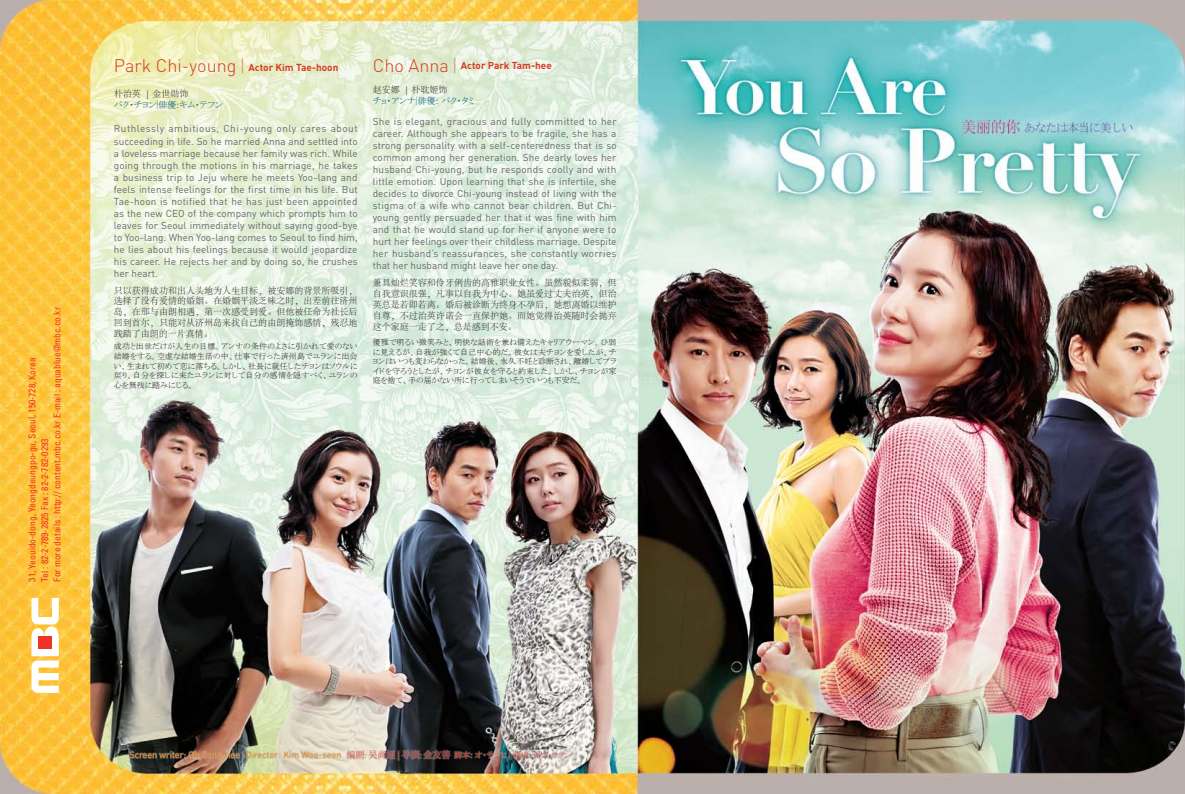
<style>
.page{position:relative;width:1185px;height:794px;background:#fff}
.page>*{position:absolute;margin:0;border:0;box-sizing:border-box;transform-origin:0 0}
.t1{font:10px/12px "DIN";color:#67686b;text-align:justify}
.t2{font:700 10px "DIN";color:#d83b20}
.t3{font:condensed 9.5px/12.4px "Univers";color:#ee3424}
.t4{font:300 9px/10.8px "Adobe Song Std";letter-spacing:.005em;color:#231f20;text-align:justify}
.t5{font:9px "DIN";color:#f7901e}
.t6{font:9px "MS P Mincho";color:#005c7c}
.t7{font:8px/9.6px "MS P Mincho";letter-spacing:.025em;color:#231f20;text-align:justify}
.s1{font-weight:300;font-size:18px}
.s2{color:#fff}
.s3{font-family:"Adobe Song Std";font-weight:300;color:#ee3424}
.s4{font-family:"MS P Mincho";font-size:8px;color:#ee3424}
</style>
<div class="page">
<img style="left:0;top:0;width:1185px;height:794px">
<svg style="left:31px;top:598px;width:28px;height:95px"></svg>
<div style="left:38px;top:636px;width:14px;height:13px;background:#ee3424"></div>
<div style="left:128px;top:748px;width:507px;height:46px;background:#fff;opacity:.75"></div>
<p class="t3" style="left:26px;top:581px;width:276px;rotate:-90deg">31, Yeouido-dong, Yeongdeungpo-gu, Seoul, 150-728, Korea<br>Tel : 82-2-789-2825 Fax : 82-2-782-0293<br>For more details : http:// content.mbc.co.kr E-mail : aquablue@mbc.co.kr</p>
<p class="t2" style="left:114px;top:61px;width:226px"><span class="s1">Park Chi-young |</span> Actor Kim Tae-hoon</p>
<p class="t4" style="left:114px;top:89px;width:76px">朴治英 | 金世勋饰</p>
<p class="t6" style="left:114px;top:100px;width:111px">パク・チヨン|俳優:キム・テフン</p>
<p class="t1" style="left:114px;top:123px;width:245px">Ruthlessly ambitious, Chi-young only cares about succeeding in life. So he married Anna and settled into a loveless marriage because her family was rich. While going through the motions in his marriage, he takes a business trip to Jeju where he meets Yoo-lang and feels intense feelings for the first time in his life. But Tae-hoon is notified that he has just been appointed as the new CEO of the company which prompts him to leaves for Seoul immediately without saying good-bye to Yoo-lang. When Yoo-lang comes to Seoul to find him, he lies about his feelings because it would jeopardize his career. He rejects her and by doing so, he crushes her heart.</p>
<p class="t4" style="left:114px;top:285px;width:245px">只以获得成功和出人头地为人生目标，被安娜的背景所吸引，选择了没有爱情的婚姻。在婚姻平淡乏味之时，出差前往济州岛，在那与由朗相遇，第一次感受到爱。但他被任命为社长后回到首尔，只能对从济州岛来找自己的由朗掩饰感情，残忍地践踏了由朗的一片真情。</p>
<p class="t7" style="left:114px;top:342px;width:245px">成功と出世だけが人生の目標。アンナの条件のよさに引かれて愛のない結婚をする。空虚な結婚生活の中、仕事で行った済州島でユランに出会い、生まれて初めて恋に落ちる。しかし、社長に就任したチヨンはソウルに戻り、自分を探しに来たユランに対して自分の感情を隠すべく、ユランの心を無残に踏みにじる。</p>
<p class="t2" style="left:373px;top:59px;width:181px"><span class="s1">Cho Anna |</span> Actor Park Tam-hee</p>
<p class="t4" style="left:373px;top:85px;width:76px">赵安娜 | 朴耽姬饰</p>
<p class="t6" style="left:373px;top:96px;width:103px">チョ・アンナ|俳優: パク・タミ</p>
<p class="t1" style="left:373px;top:115px;width:245px">She is elegant, gracious and fully committed to her career. Although she appears to be fragile, she has a strong personality with a self-centeredness that is so common among her generation. She dearly loves her husband Chi-young, but he responds coolly and with little emotion. Upon learning that she is infertile, she decides to divorce Chi-young instead of living with the stigma of a wife who cannot bear children. But Chi&shy;young gently persuaded her that it was fine with him and that he would stand up for her if anyone were to hurt her feelings over their childless marriage. Despite her husband’s reassurances, she constantly worries that her husband might leave her one day.<span class="s2">w</span></p>
<p class="t4" style="left:373px;top:278px;width:245px">兼具灿烂笑容和伶牙俐齿的高雅职业女性。虽然貌似柔弱，但自我意识很强，凡事以自我为中心。她虽爱过丈夫治英，但治英总是若即若离。婚后被诊断为终身不孕后，她想离婚以维护自尊，不过治英许诺会一直保护她。而她觉得治英随时会抛弃这个家庭一走了之，总是感到不安。</p>
<p class="t7" style="left:373px;top:337px;width:245px">優雅で明るい微笑みと、明快な話術を兼ね備えたキャリアウーマン。ひ弱に見えるが、自我が強くて自己中心的だ。彼女は夫チヨンを愛したが、チヨンはいつも変わらなかった。結婚後、永久不妊と診断され、離婚してプライドを守ろうとしたが、チヨンが彼女を守ると約束した。しかし、チヨンが家庭を捨て、手の届かない所に行ってしまいそうでいつも不安だ。</p>
<p class="t5" style="left:129px;top:749px;width:443px">Screen writer: Oh Sang-hee | Director: Kim Woo-seon <span class="s3">编剧: 吴尚姬 | 导演: 金友善</span> <span class="s4">脚本: オ・サンヒ | 演出: キム・ウソン</span></p>
</div>
